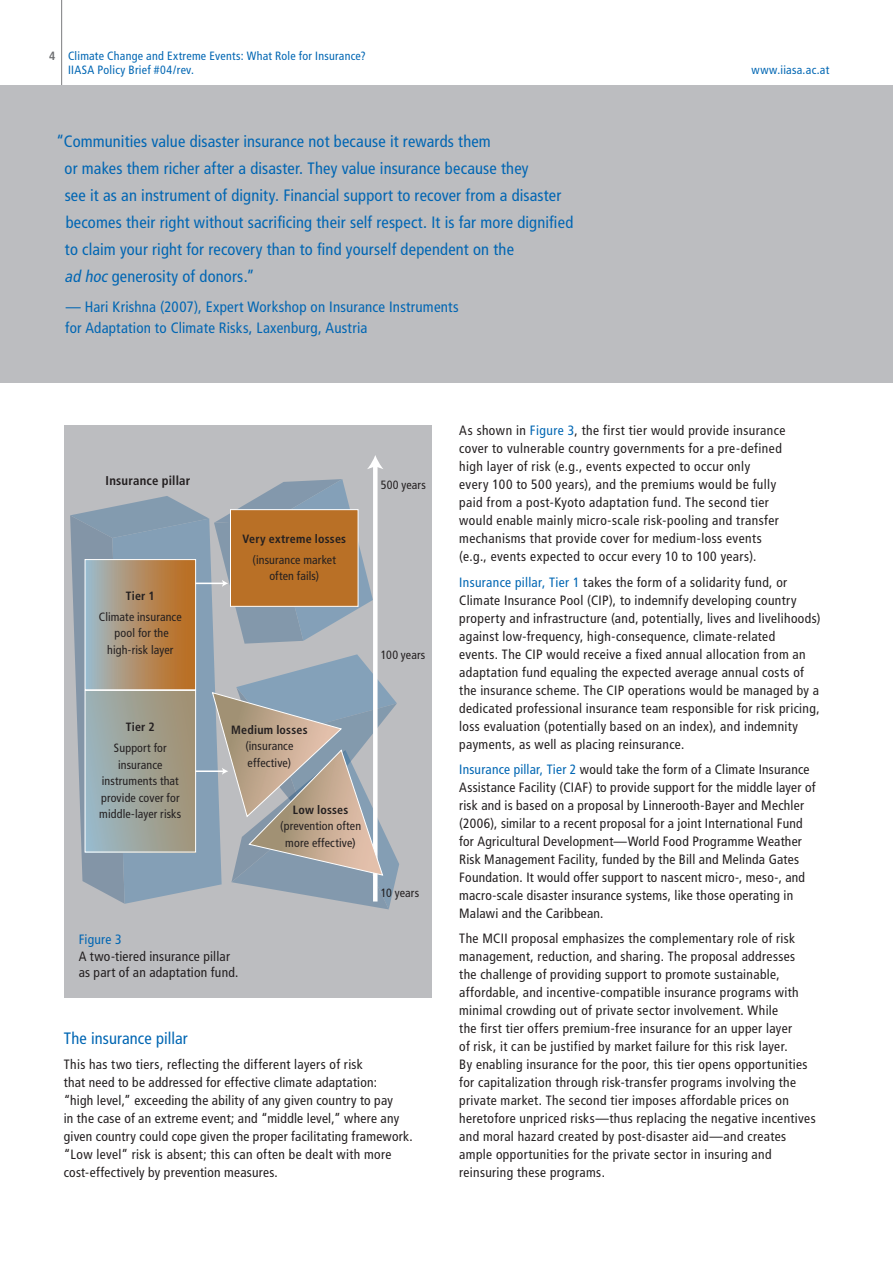
<style>
.page{position:relative;width:893px;height:1263px;background:#fff}
.page>*{position:absolute;margin:0;border:0;box-sizing:border-box;transform-origin:0 0}
.t1{font:condensed 16.5px/27px "Frutiger LT Std";letter-spacing:.01em;color:#0166b3}
.t2{font:condensed 15px/21px "Frutiger LT Std";letter-spacing:.015em;color:#0166b3}
.t3{font:condensed 13.5px/18px "Frutiger LT Std";letter-spacing:.025em;color:#231f20}
.t4{font:condensed 13.5px "Frutiger LT Std";letter-spacing:.015em;color:#0166b3}
.t5{font:700 condensed 12.75px "Frutiger LT Std";letter-spacing:.015em;color:#231f20}
.t6{font:condensed 12px/16.5px "Frutiger LT Std";letter-spacing:.01em;color:#231f20;text-align:center}
.t7{font:condensed 12px/14.4px "Frutiger LT Std";letter-spacing:.02em;color:#0166b3}
.t8{font:700 condensed 12px "Frutiger LT Std";letter-spacing:.02em;color:#231f20}
.t9{font:700 condensed 12px "Frutiger LT Std";color:#6c6d70}
.s1{font-style:italic}
.s2{color:#0166b3}
</style>
<div class="page">
<hr style="left:61px;top:0;width:1px;height:85px;background:#6c6d70">
<div style="left:0;top:85px;width:893px;height:298px;background:#bcbdc0"></div>
<div style="left:64px;top:425px;width:368px;height:573px;background:#bcbdc0"></div>
<div style="left:373px;top:464px;width:5px;height:437px;background:#fff"></div>
<svg style="left:367px;top:455px;width:16px;height:14px"></svg>
<svg style="left:70px;top:479px;width:329px;height:430px"></svg>
<p class="t9" style="left:49px;top:49px;width:8px">4</p>
<p class="t7" style="left:68px;top:49px;width:299px">Climate Change and Extreme Events: What Role for Insurance?<br>IIASA Policy Brief #04/rev.</p>
<p class="t1" style="left:65px;top:128px;width:510px;text-indent:-8px">“Communities value disaster insurance not because it rewards them<br>or makes them richer after a disaster. They value insurance because they<br>see it as an instrument of dignity. Financial support to recover from a disaster becomes their right without sacrificing their self respect. It is far more dignified to claim your right for recovery than to find yourself dependent on the<br><span class="s1">ad hoc</span> generosity of donors.”</p>
<p class="t2" style="left:65px;top:296px;width:395px">— Hari Krishna (2007), Expert Workshop on Insurance Instruments for Adaptation to Climate Risks, Laxenburg, Austria</p>
<p class="t7" style="left:752px;top:63px;width:79px">www.iiasa.ac.at</p>
<p class="t5" style="left:106px;top:473px;width:86px">Insurance pillar</p>
<p class="t6" style="left:381px;top:476px;width:47px">500 years</p>
<p class="t8" style="left:126px;top:588px;width:31px">Tier 1</p>
<p class="t6" style="left:99px;top:608px;width:84px">Climate insurance pool for the high-risk layer</p>
<p class="t8" style="left:242px;top:531px;width:105px">Very extreme losses</p>
<p class="t6" style="left:253px;top:551px;width:85px">(insurance market often fails)</p>
<p class="t6" style="left:381px;top:647px;width:46px">100 years</p>
<p class="t8" style="left:126px;top:720px;width:31px">Tier 2</p>
<p class="t6" style="left:99px;top:740px;width:84px">Support for insurance instruments that provide cover for middle-layer risks</p>
<p class="t8" style="left:231px;top:722px;width:78px">Medium losses</p>
<p class="t6" style="left:245px;top:738px;width:50px;text-align:left">(insurance effective)</p>
<p class="t8" style="left:293px;top:802px;width:57px">Low losses</p>
<p class="t6" style="left:280px;top:818px;width:83px">(prevention often more effective)</p>
<p class="t4" style="left:79px;top:932px;width:44px">Figure 3</p>
<p class="t3" style="left:79px;top:948px;width:161px;line-height:16.2px">A two-tiered insurance pillar as part of an adaptation fund.</p>
<p class="t6" style="left:381px;top:885px;width:40px">10 years</p>
<p class="t1" style="left:64px;top:1025px;width:126px">The insurance pillar</p>
<p class="t3" style="left:64px;top:1056px;width:350px">This has two tiers, reflecting the different layers of risk<br>that need to be addressed for effective climate adaptation:<br>“high level,” exceeding the ability of any given country to pay<br>in the case of an extreme event; and “middle level,” where any given country could cope given the proper facilitating framework. “Low level” risk is absent; this can often be dealt with more cost-effectively by prevention measures.</p>
<p class="t3" style="left:459px;top:422px;width:328px">As shown in <span class="s2">Figure 3</span>, the first tier would provide insurance cover to vulnerable country governments for a pre-defined high layer of risk (e.g., events expected to occur only<br>every 100 to 500 years), and the premiums would be fully paid from a post-Kyoto adaptation fund. The second tier would enable mainly micro-scale risk-pooling and transfer mechanisms that provide cover for medium-loss events (e.g., events expected to occur every 10 to 100 years).</p>
<p class="t3" style="left:459px;top:573px;width:363px"><span class="s2">Insurance pillar, Tier 1</span> takes the form of a solidarity fund, or Climate Insurance Pool (CIP), to indemnify developing country property and infrastructure (and, potentially, lives and livelihoods) against low-frequency, high-consequence, climate-related<br>events. The CIP would receive a fixed annual allocation from an adaptation fund equaling the expected average annual costs of the insurance scheme. The CIP operations would be managed by a dedicated professional insurance team responsible for risk pricing, loss evaluation (potentially based on an index), and indemnity payments, as well as placing reinsurance.</p>
<p class="t3" style="left:459px;top:760px;width:358px"><span class="s2">Insurance pillar, Tier 2</span> would take the form of a Climate Insurance Assistance Facility (CIAF) to provide support for the middle layer of risk and is based on a proposal by Linnerooth-Bayer and Mechler (2006), similar to a recent proposal for a joint International Fund for Agricultural Development—World Food Programme Weather Risk Management Facility, funded by the Bill and Melinda Gates Foundation. It would offer support to nascent micro-, meso-, and macro-scale disaster insurance systems, like those operating in Malawi and the Caribbean.</p>
<p class="t3" style="left:459px;top:929px;width:358px">The MCII proposal emphasizes the complementary role of risk management, reduction, and sharing. The proposal addresses the challenge of providing support to promote sustainable, affordable, and incentive-compatible insurance programs with minimal crowding out of private sector involvement. While<br>the first tier offers premium-free insurance for an upper layer<br>of risk, it can be justified by market failure for this risk layer.<br>By enabling insurance for the poor, this tier opens opportunities for capitalization through risk-transfer programs involving the private market. The second tier imposes affordable prices on heretofore unpriced risks—thus replacing the negative incentives and moral hazard created by post-disaster aid—and creates ample opportunities for the private sector in insuring and reinsuring these programs.</p>
</div>
